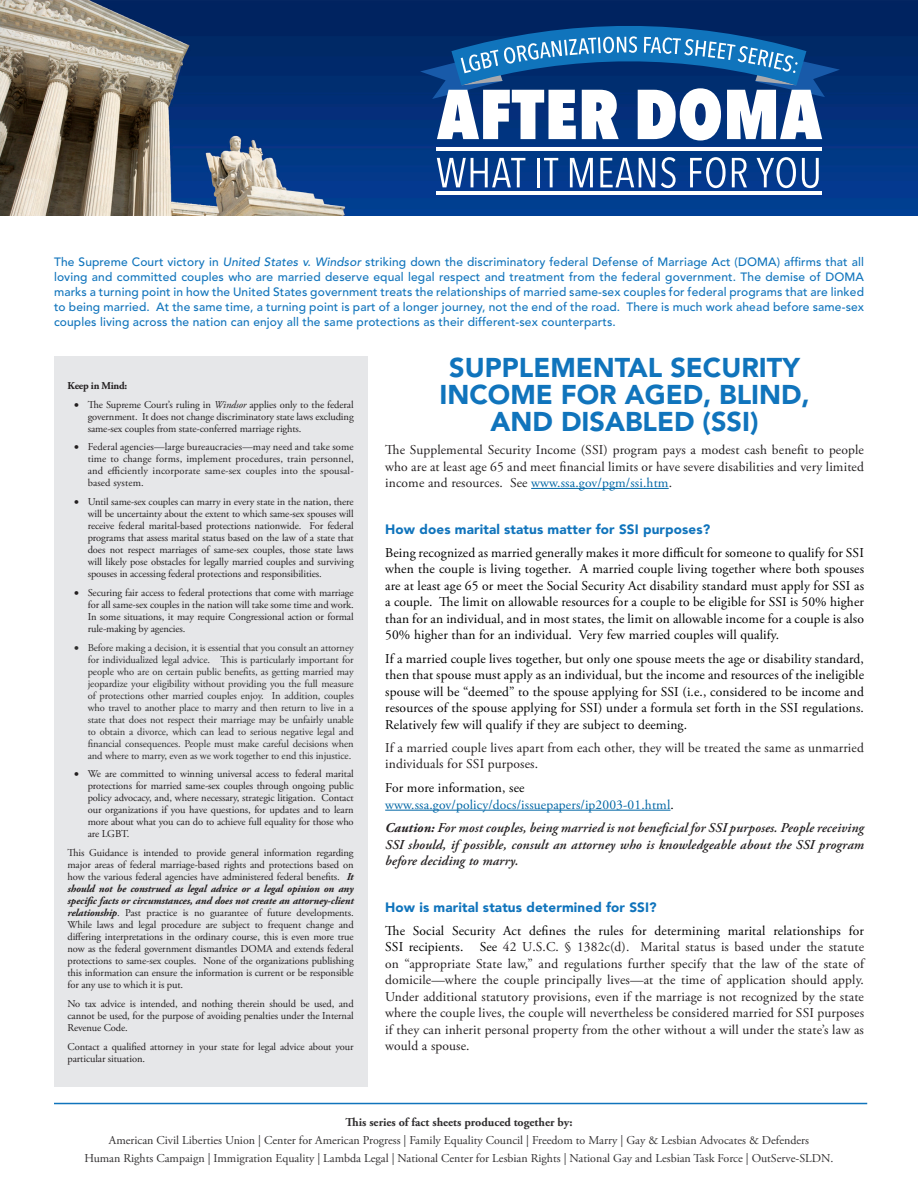
<style>
.page{position:relative;width:918px;height:1188px;background:#fff}
.page>*{position:absolute;margin:0;border:0;box-sizing:border-box;transform-origin:0 0}
.t1{font:900 27px/27px "Avenir LT Std";color:#1074bc;text-align:center}
.MAIN_PARA{font:13.5px/16.5px "Adobe Garamond Pro";letter-spacing:.01em;color:#231f20;text-align:justify}
.MAIN_PARA-2{font:13.5px/16.5px "Adobe Garamond Pro";letter-spacing:.01em;color:#000;text-align:justify}
.MAIN_PARA-3{font:italic 600 13.5px/16.5px "Adobe Garamond Pro";letter-spacing:.01em;color:#231f20;text-align:justify}
.BLUE_TYPE{font:900 13.5px "Avenir LT Std";letter-spacing:.01em;color:#1074bc}
.MAIN_PARA-4{font:13.5px "Adobe Garamond Pro";letter-spacing:.01em;color:#0166a5}
.t2{font:500 12px/15px "Avenir LT Std";letter-spacing:.01em;color:#1074bc;text-align:justify}
.t3{font:12px/18px "Adobe Garamond Pro";color:#312f30;text-align:center}
.t4{font:700 12px "Adobe Garamond Pro";color:#312f30}
.t5{font:10.5px/12px "Adobe Garamond Pro";letter-spacing:-.01em;color:#231f20;text-align:justify}
.t6{font:10.5px/12px "Adobe Garamond Pro";letter-spacing:-.01em;color:#2f2f2f;text-align:justify}
.t7{font:700 10.5px "Adobe Garamond Pro";letter-spacing:-.02em;color:#231f20}
.s1{font-style:italic}
.s2{font-weight:700;font-style:italic}
.s3{color:#0166a5}
.s4{color:#000}
.s5{font-weight:700}
</style>
<div class="page">
<hr style="left:54px;top:1103px;width:813px;height:1px;background:#1074bc">
<img style="left:0;top:0;width:918px;height:216px">
<hr style="left:531px;top:488px;width:138px;height:1px;background:#0166a5">
<hr style="left:385px;top:810px;width:286px;height:1px;background:#0166a5">
<div style="left:54px;top:356px;width:313px;height:730px;background:#e6e7e9"></div>
<svg style="left:437px;top:158px;width:88px;height:29px"></svg>
<hr style="left:537px;top:158px;width:3px;height:29px;background:#fff">
<svg style="left:544px;top:158px;width:14px;height:29px"></svg>
<svg style="left:570px;top:158px;width:23px;height:29px"></svg>
<svg style="left:600px;top:158px;width:55px;height:29px"></svg>
<svg style="left:661px;top:157px;width:15px;height:31px"></svg>
<svg style="left:690px;top:157px;width:36px;height:31px"></svg>
<svg style="left:732px;top:158px;width:15px;height:29px"></svg>
<svg style="left:757px;top:157px;width:39px;height:31px"></svg>
<svg style="left:802px;top:158px;width:17px;height:30px"></svg>
<hr style="left:436px;top:147px;width:386px;height:4px;background:#fff">
<svg style="left:420px;top:18px;width:420px;height:123px"></svg>
<hr style="left:436px;top:191px;width:386px;height:4px;background:#fff">
<p class="t2" style="left:54px;top:254px;width:812px">The Supreme Court victory in <span class="s1">United States v. Windsor</span> striking down the discriminatory federal Defense of Marriage Act (DOMA) affirms that all loving and committed couples who are married deserve equal legal respect and treatment from the federal government. The demise of DOMA marks a turning point in how the United States government treats the relationships of married same-sex couples for federal programs that are linked to being married. At the same time, a turning point is part of a longer journey, not the end of the road. There is much work ahead before same-sex couples living across the nation can enjoy all the same protections as their different-sex counterparts.</p>
<p class="t7" style="left:68px;top:379px;width:61px">Keep in Mind:</p>
<p class="t5" style="left:88px;top:399px;width:267px;text-indent:-14px">• The Supreme Court’s ruling in <span class="s1">Windsor</span> applies only to the federal government. It does not change discriminatory state laws excluding same-sex couples from state-conferred marriage rights.</p>
<p class="t5" style="left:88px;top:441px;width:267px;text-indent:-14px">• Federal agencies—large bureaucracies—may need and take some time to change forms, implement procedures, train personnel, and efficiently incorporate same-sex couples into the spousal&shy;based system.</p>
<p class="t5" style="left:88px;top:496px;width:267px;text-indent:-14px">• Until same-sex couples can marry in every state in the nation, there will be uncertainty about the extent to which same-sex spouses will receive federal marital-based protections nationwide. For federal programs that assess marital status based on the law of a state that does not respect marriages of same-sex couples, those state laws will likely pose obstacles for legally married couples and surviving spouses in accessing federal protections and responsibilities.</p>
<p class="t5" style="left:88px;top:587px;width:267px;text-indent:-14px">• Securing fair access to federal protections that come with marriage for all same-sex couples in the nation will take some time and work.<br>In some situations, it may require Congressional action or formal rule-making by agencies.</p>
<p class="t6" style="left:88px;top:642px;width:267px;text-indent:-14px">• Before making a decision, it is essential that you consult an attorney for individualized legal advice. This is particularly important for people who are on certain public benefits, as getting married may jeopardize your eligibility without providing you the full measure of protections other married couples enjoy. In addition, couples who travel to another place to marry and then return to live in a state that does not respect their marriage may be unfairly unable to obtain a divorce, which can lead to serious negative legal and financial consequences. People must make careful decisions when and where to marry, even as we work together to end this injustice.</p>
<p class="t5" style="left:88px;top:768px;width:267px;text-indent:-14px">• We are committed to winning universal access to federal marital protections for married same-sex couples through ongoing public policy advocacy, and, where necessary, strategic litigation. Contact our organizations if you have questions, for updates and to learn more about what you can do to achieve full equality for those who are LGBT.</p>
<p class="t5" style="left:68px;top:847px;width:288px">This Guidance is intended to provide general information regarding major areas of federal marriage-based rights and protections based on how the various federal agencies have administered federal benefits. <span class="s2">It should not be construed as legal advice or a legal opinion on any specific facts or circumstances, and does not create an attorney-client relationship</span>. Past practice is no guarantee of future developments.<br>While laws and legal procedure are subject to frequent change and differing interpretations in the ordinary course, this is even more true now as the federal government dismantles DOMA and extends federal protections to same-sex couples. None of the organizations publishing this information can ensure the information is current or be responsible for any use to which it is put.</p>
<p class="t5" style="left:68px;top:998px;width:288px">No tax advice is intended, and nothing therein should be used, and cannot be used, for the purpose of avoiding penalties under the Internal Revenue Code.</p>
<p class="t5" style="left:68px;top:1041px;width:288px">Contact a qualified attorney in your state for legal advice about your particular situation.</p>
<p class="t1" style="left:439px;top:354px;width:372px">SUPPLEMENTAL SECURITY<br>INCOME FOR AGED, BLIND,<br>AND DISABLED (SSI)</p>
<p class="MAIN_PARA" style="left:385px;top:442px;width:480px">The Supplemental Security Income (SSI) program pays a modest cash benefit to people who are at least age 65 and meet financial limits or have severe disabilities and very limited income and resources. See <span class="s3">www.ssa.gov/pgm/ssi.htm</span>.</p>
<p class="BLUE_TYPE" style="left:385px;top:521px;width:327px">How does marital status matter for SSI purposes?</p>
<p class="MAIN_PARA-2" style="left:385px;top:545px;width:480px">Being recognized as married generally makes it more difficult for someone to qualify for SSI when the couple is living together. A married couple living together where both spouses are at least age 65 or meet the Social Security Act disability standard must apply for SSI as a couple. The limit on allowable resources for a couple to be eligible for SSI is 50% higher than for an individual, and in most states, the limit on allowable income for a couple is also 50% higher than for an individual. Very few married couples will qualify.</p>
<p class="MAIN_PARA-2" style="left:385px;top:651px;width:480px">If a married couple lives together, but only one spouse meets the age or disability standard, then that spouse must apply as an individual, but the income and resources of the ineligible spouse will be “deemed” to the spouse applying for SSI (i.e., considered to be income and resources of the spouse applying for SSI) under a formula set forth in the SSI regulations.<br>Relatively few will qualify if they are subject to deeming.</p>
<p class="MAIN_PARA" style="left:385px;top:740px;width:480px">If a married couple lives apart from each other, they will be treated the same as unmarried individuals for SSI purposes.</p>
<p class="MAIN_PARA-2" style="left:385px;top:780px;width:141px">For more information, see</p>
<p class="MAIN_PARA-4" style="left:385px;top:796px;width:290px">www.ssa.gov/policy/docs/issuepapers/ip2003-01.html<span class="s4">.</span></p>
<p class="MAIN_PARA-3" style="left:385px;top:820px;width:480px"><span class="s5">Caution:</span> For most couples, being married is not beneficial for SSI purposes. People receiving SSI should, if possible, consult an attorney who is knowledgeable about the SSI program before deciding to marry.</p>
<p class="BLUE_TYPE" style="left:385px;top:899px;width:273px">How is marital status determined for SSI?</p>
<p class="MAIN_PARA" style="left:385px;top:923px;width:480px"><span class="s4">The Social Security Act defines the rules for determining marital relationships for SSI recipients. See</span> 42 U.S.C. § 1382c(d). Marital status is based under the statute on “appropriate State law,” and regulations further specify that the law of the state of domicile—where the couple principally lives—at the time of application should apply.<br>Under additional statutory provisions, even if the marriage is not recognized by the state where the couple lives, the couple will nevertheless be considered married for SSI purposes if they can inherit personal property from the other without a will under the state’s law as would a spouse.</p>
<p class="t4" style="left:345px;top:1115px;width:229px">This series of fact sheets produced together by:</p>
<p class="t3" style="left:84px;top:1132px;width:751px">American Civil Liberties Union | Center for American Progress | Family Equality Council | Freedom to Marry | Gay &amp; Lesbian Advocates &amp; Defenders<br>Human Rights Campaign | Immigration Equality | Lambda Legal | National Center for Lesbian Rights | National Gay and Lesbian Task Force | OutServe-SLDN.</p>
</div>
